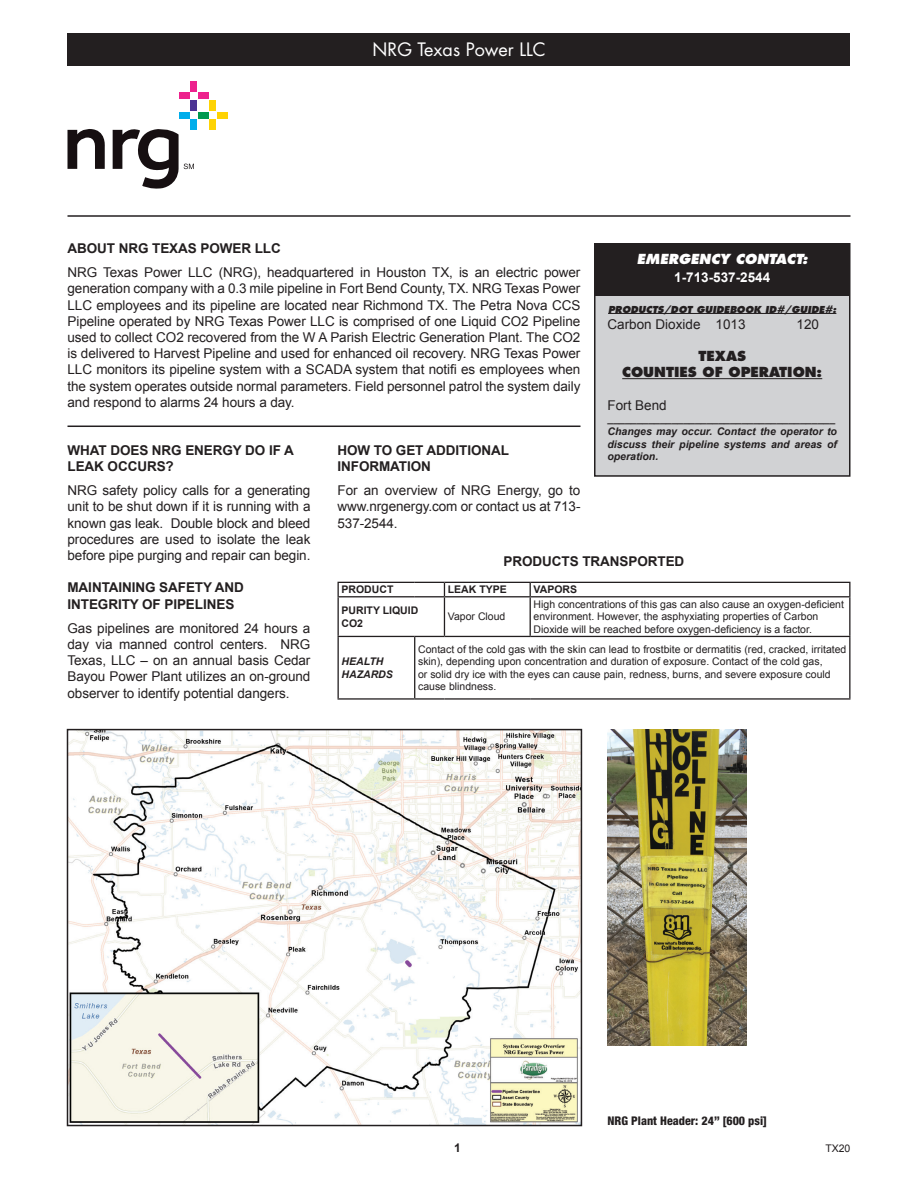
<style>
.page{position:relative;width:918px;height:1188px;background:#fff}
.page>*{position:absolute;margin:0;border:0;box-sizing:border-box;transform-origin:0 0}
.t1{font:18px "Futura";color:#fff}
.t2{font:13.5px/16.2px "Arial";letter-spacing:-.005em;color:#231f20;text-align:justify}
.t3{font:700 13.5px/16.2px "Arial";letter-spacing:-.005em;color:#231f20}
.t4{font:800 13.5px "Futura";color:#231f20}
.t5{font:italic 800 13.5px "Futura";color:#fff}
.t6{font:700 13.5px "Arial";color:#fff}
.t7{font:800 condensed 12px "Helvetica Neue";color:#231f20}
.t8{font:700 12px "Arial";color:#231f20}
.t9{font:10.5px/12.6px "Arial";color:#231f20}
.t10{font:italic 700 10.5px/12.6px "Arial";color:#231f20;text-align:justify}
.t11{font:700 10.5px "Arial";color:#231f20}
.t12{font:italic 800 9.3px "Futura";color:#231f20}
</style>
<div class="page">
<hr style="left:68px;top:215px;width:782px;height:2px;background:#231f20">
<div style="left:68px;top:34px;width:782px;height:32px;background:#231f20"></div>
<div style="left:595px;top:244px;width:255px;height:232px;background:#d1d2d4"></div>
<div style="left:594px;top:243px;width:256px;height:234px;border:2px solid #231f20"></div>
<div style="left:594px;top:244px;width:256px;height:52px;background:#231f20"></div>
<hr style="left:608px;top:313px;width:228px;height:1px;background:#231f20">
<hr style="left:622px;top:378px;width:200px;height:1px;background:#231f20">
<hr style="left:338px;top:597px;width:1px;height:39px;background:#231f20">
<hr style="left:444px;top:597px;width:1px;height:39px;background:#231f20">
<hr style="left:530px;top:597px;width:1px;height:39px;background:#231f20">
<hr style="left:849px;top:597px;width:2px;height:39px;background:#231f20">
<hr style="left:338px;top:636px;width:77px;height:1px;background:#231f20">
<hr style="left:338px;top:637px;width:1px;height:61px;background:#231f20">
<svg style="left:415px;top:636px;width:29px;height:1px"></svg>
<hr style="left:414px;top:637px;width:1px;height:61px;background:#231f20">
<hr style="left:444px;top:636px;width:86px;height:1px;background:#231f20">
<hr style="left:530px;top:636px;width:320px;height:1px;background:#231f20">
<hr style="left:849px;top:637px;width:2px;height:61px;background:#231f20">
<hr style="left:338px;top:698px;width:77px;height:2px;background:#231f20">
<hr style="left:415px;top:698px;width:29px;height:2px;background:#231f20">
<hr style="left:444px;top:698px;width:86px;height:2px;background:#231f20">
<hr style="left:530px;top:698px;width:320px;height:2px;background:#231f20">
<hr style="left:338px;top:582px;width:77px;height:1px;background:#231f20">
<svg style="left:338px;top:583px;width:1px;height:13px"></svg>
<hr style="left:444px;top:582px;width:86px;height:1px;background:#231f20">
<hr style="left:530px;top:582px;width:320px;height:1px;background:#231f20">
<svg style="left:530px;top:583px;width:1px;height:13px"></svg>
<svg style="left:849px;top:583px;width:2px;height:13px"></svg>
<hr style="left:338px;top:596px;width:77px;height:1px;background:#231f20">
<svg style="left:415px;top:582px;width:30px;height:15px"></svg>
<hr style="left:444px;top:596px;width:86px;height:1px;background:#231f20">
<hr style="left:530px;top:596px;width:320px;height:1px;background:#231f20">
<hr style="left:68px;top:426px;width:512px;height:1px;background:#231f20">
<div style="left:190px;top:81px;width:7px;height:11px;background:#ed228d"></div>
<div style="left:190px;top:100px;width:7px;height:11px;background:#4b3394"></div>
<div style="left:190px;top:119px;width:7px;height:11px;background:#00adeb"></div>
<div style="left:209px;top:100px;width:7px;height:11px;background:#fed304"></div>
<div style="left:209px;top:119px;width:7px;height:11px;background:#fed304"></div>
<div style="left:179px;top:93px;width:10px;height:6px;background:#ed228d"></div>
<div style="left:179px;top:112px;width:10px;height:6px;background:#00adeb"></div>
<div style="left:198px;top:93px;width:11px;height:6px;background:#ed228d"></div>
<div style="left:198px;top:112px;width:11px;height:6px;background:#00994d"></div>
<div style="left:217px;top:112px;width:11px;height:6px;background:#fed304"></div>
<svg style="left:68px;top:129px;width:37px;height:40px"></svg>
<svg style="left:113px;top:129px;width:81px;height:60px"></svg>
<img style="left:608px;top:729px;width:138px;height:317px">
<img style="left:70px;top:732px;width:509px;height:391px">
<div style="left:67px;top:729px;width:515px;height:397px;border:2px solid #231f20"></div>
<p class="t1" style="left:373px;top:38px;width:175px">NRG Texas Power LLC</p>
<p class="t3" style="left:68px;top:240px;width:215px">ABOUT NRG TEXAS POWER LLC</p>
<p class="t2" style="left:68px;top:264px;width:514px">NRG Texas Power LLC (NRG), headquartered in Houston TX, is an electric power generation company with a 0.3 mile pipeline in Fort Bend County, TX. NRG Texas Power LLC employees and its pipeline are located near Richmond TX. The Petra Nova CCS Pipeline operated by NRG Texas Power LLC is comprised of one Liquid CO2 Pipeline used to collect CO2 recovered from the W A Parish Electric Generation Plant. The CO2 is delivered to Harvest Pipeline and used for enhanced oil recovery. NRG Texas Power LLC monitors its pipeline system with a SCADA system that notifi es employees when the system operates outside normal parameters. Field personnel patrol the system daily and respond to alarms 24 hours a day.</p>
<p class="t5" style="left:637px;top:250px;width:172px">EMERGENCY CONTACT:</p>
<p class="t6" style="left:674px;top:268px;width:98px">1-713-537-2544</p>
<p class="t12" style="left:608px;top:303px;width:230px">PRODUCTS/DOT GUIDEBOOK ID#/GUIDE#:</p>
<p class="t2" style="left:608px;top:316px;width:140px">Carbon Dioxide 1013</p>
<p class="t2" style="left:796px;top:316px;width:24px">120</p>
<p class="t4" style="left:698px;top:348px;width:49px">TEXAS</p>
<p class="t4" style="left:622px;top:364px;width:202px">COUNTIES OF OPERATION:</p>
<p class="t2" style="left:608px;top:398px;width:61px">Fort Bend</p>
<p class="t3" style="left:68px;top:442px;width:228px">WHAT DOES NRG ENERGY DO IF A<br>LEAK OCCURS?</p>
<p class="t2" style="left:68px;top:482px;width:245px">NRG safety policy calls for a generating unit to be shut down if it is running with a known gas leak. Double block and bleed procedures are used to isolate the leak before pipe purging and repair can begin.</p>
<p class="t3" style="left:68px;top:580px;width:178px">MAINTAINING SAFETY AND<br>INTEGRITY OF PIPELINES</p>
<p class="t2" style="left:68px;top:620px;width:244px">Gas pipelines are monitored 24 hours a day via manned control centers. NRG Texas, LLC – on an annual basis Cedar Bayou Power Plant utilizes an on-ground observer to identify potential dangers.</p>
<p class="t3" style="left:338px;top:442px;width:173px">HOW TO GET ADDITIONAL<br>INFORMATION</p>
<p class="t2" style="left:338px;top:482px;width:244px">For an overview of NRG Energy, go to www.nrgenergy.com or contact us at 713- 537-2544.</p>
<p class="t10" style="left:608px;top:413px;width:229px">_______________________________________</p>
<p class="t10" style="left:608px;top:425px;width:231px">Changes may occur. Contact the operator to discuss their pipeline systems and areas of operation.</p>
<p class="t3" style="left:504px;top:553px;width:182px">PRODUCTS TRANSPORTED</p>
<p class="t11" style="left:342px;top:583px;width:53px">PRODUCT</p>
<p class="t11" style="left:448px;top:583px;width:60px">LEAK TYPE</p>
<p class="t11" style="left:534px;top:583px;width:45px">VAPORS</p>
<p class="t11" style="left:342px;top:603px;width:78px">PURITY LIQUID</p>
<p class="t11" style="left:342px;top:616px;width:23px">CO2</p>
<p class="t9" style="left:534px;top:598px;width:312px">High concentrations of this gas can also cause an oxygen-deficient environment. However, the asphyxiating properties of Carbon<br>Dioxide will be reached before oxygen-deficiency is a factor.</p>
<p class="t9" style="left:448px;top:611px;width:59px">Vapor Cloud</p>
<p class="t10" style="left:342px;top:656px;width:53px">HEALTH<br>HAZARDS</p>
<p class="t9" style="left:418px;top:643px;width:430px">Contact of the cold gas with the skin can lead to frostbite or dermatitis (red, cracked, irritated skin), depending upon concentration and duration of exposure. Contact of the cold gas,<br>or solid dry ice with the eyes can cause pain, redness, burns, and severe exposure could cause blindness.</p>
<p class="t7" style="left:608px;top:1113px;width:161px">NRG Plant Header: 24” [600 psi]</p>
<p class="t8" style="left:454px;top:1140px;width:8px">1</p>
<p class="t9" style="left:825px;top:1142px;width:27px">TX20</p>
</div>
